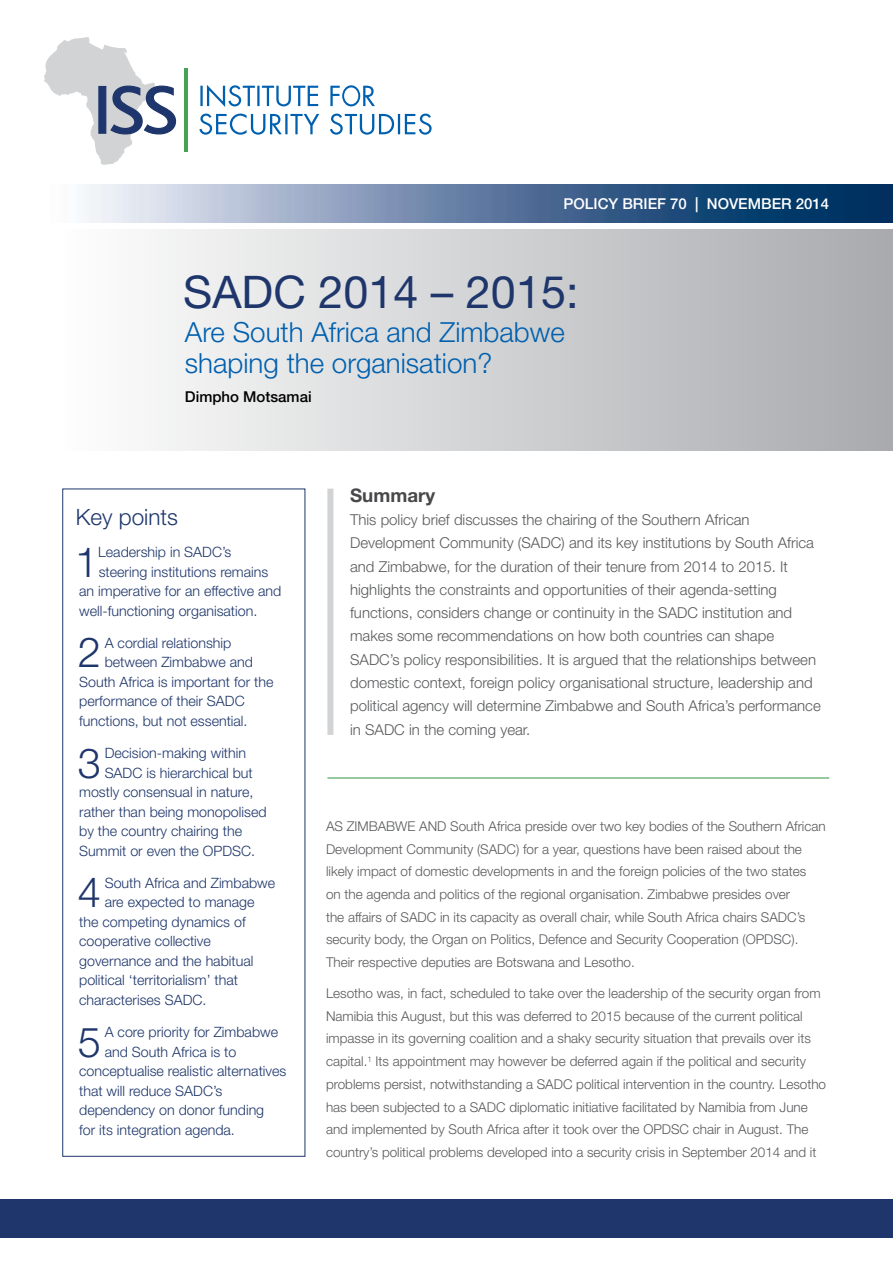
<style>
.page{position:relative;width:893px;height:1263px;background:#fff}
.page>*{position:absolute;margin:0;border:0;box-sizing:border-box;transform-origin:0 0}
.t1{font:45px "Helvetica Neue LT Std";color:#1e366b}
.t2{font:300 41.55px "Helvetica Neue LT Std";color:#1e366b}
.t3{font:300 27.75px/31.5px "Helvetica Neue LT Std";color:#0060af}
.t4{font:300 22.5px "Helvetica Neue LT Std";color:#1e366b}
.t5{font:700 18.75px "Helvetica Neue LT Std";color:#48484a}
.t6{font:300 15px/23.2px "Helvetica Neue LT Std";color:#58595b}
.t7{font:500 15px "Helvetica Neue LT Std";color:#fff}
.t8{font:500 15px "Helvetica Neue LT Std";color:#000}
.t9{font:300 14.25px "Helvetica Neue LT Std";color:#1e366b}
.t10{font:300 13.5px/22.6px "Helvetica Neue LT Std";color:#58595b}
</style>
<div class="page">
<img style="left:81px;top:185px;width:812px;height:38px">
<div style="left:64px;top:229px;width:829px;height:221px;background:linear-gradient(to right,#fefefe,#a8aaad)"></div>
<div style="left:0;top:1199px;width:893px;height:38px;background:#1e366b"></div>
<svg style="left:199px;top:114px;width:233px;height:21px"></svg>
<svg style="left:200px;top:85px;width:175px;height:22px"></svg>
<hr style="left:185px;top:68px;width:3px;height:84px;background:#48a255">
<svg style="left:44px;top:37px;width:133px;height:128px"></svg>
<hr style="left:327px;top:777px;width:502px;height:1px;background:#48a255">
<div style="left:327px;top:489px;width:6px;height:246px;background:#d1d3d4"></div>
<div style="left:62px;top:489px;width:243px;height:668px;border:1px solid #1e366b"></div>
<p class="t7" style="left:563px;top:195px;width:267px">POLICY BRIEF 70 | NOVEMBER 2014</p>
<h1 class="t1" style="left:183px;top:265px;width:397px">SADC 2014 – 2015:</h1>
<h3 class="t3" style="left:185px;top:315px;width:381px">Are South Africa and Zimbabwe shaping the organisation?</h3>
<p class="t8" style="left:185px;top:387px;width:128px">Dimpho Motsamai</p>
<h3 class="t4" style="left:76px;top:503px;width:104px">Key points</h3>
<h2 class="t2" style="left:75px;top:536px;width:25px">1</h2>
<p class="t9" style="left:98px;top:543px;width:135px">Leadership in SADC’s</p>
<p class="t9" style="left:99px;top:563px;width:171px">steering institutions remains</p>
<p class="t9" style="left:79px;top:582px;width:204px">an imperative for an effective and</p>
<p class="t9" style="left:79px;top:602px;width:180px">well-functioning organisation.</p>
<h2 class="t2" style="left:78px;top:627px;width:25px">2</h2>
<p class="t9" style="left:105px;top:634px;width:128px">A cordial relationship</p>
<p class="t9" style="left:105px;top:654px;width:150px">between Zimbabwe and</p>
<p class="t9" style="left:79px;top:673px;width:196px">South Africa is important for the</p>
<p class="t9" style="left:79px;top:693px;width:167px">performance of their SADC</p>
<p class="t9" style="left:79px;top:712px;width:170px">functions, but not essential.</p>
<h2 class="t2" style="left:78px;top:737px;width:25px">3</h2>
<p class="t9" style="left:101px;top:744px;width:147px">Decision-making within</p>
<p class="t9" style="left:105px;top:764px;width:150px">SADC is hierarchical but</p>
<p class="t9" style="left:79px;top:783px;width:176px">mostly consensual in nature,</p>
<p class="t9" style="left:79px;top:803px;width:189px">rather than being monopolised</p>
<p class="t9" style="left:79px;top:822px;width:164px">by the country chairing the</p>
<p class="t9" style="left:79px;top:842px;width:178px">Summit or even the OPDSC.</p>
<h2 class="t2" style="left:78px;top:867px;width:25px">4</h2>
<p class="t9" style="left:105px;top:874px;width:172px">South Africa and Zimbabwe</p>
<p class="t9" style="left:105px;top:894px;width:151px">are expected to manage</p>
<p class="t9" style="left:79px;top:913px;width:168px">the competing dynamics of</p>
<p class="t9" style="left:79px;top:933px;width:133px">cooperative collective</p>
<p class="t9" style="left:79px;top:952px;width:176px">governance and the habitual</p>
<p class="t9" style="left:79px;top:972px;width:160px">political ‘territorialism’ that</p>
<p class="t9" style="left:79px;top:991px;width:129px">characterises SADC.</p>
<h2 class="t2" style="left:78px;top:1016px;width:25px">5</h2>
<p class="t9" style="left:105px;top:1023px;width:175px">A core priority for Zimbabwe</p>
<p class="t9" style="left:105px;top:1043px;width:133px">and South Africa is to</p>
<p class="t9" style="left:79px;top:1062px;width:209px">conceptualise realistic alternatives</p>
<p class="t9" style="left:79px;top:1082px;width:145px">that will reduce SADC’s</p>
<p class="t9" style="left:79px;top:1101px;width:187px">dependency on donor funding</p>
<p class="t9" style="left:79px;top:1121px;width:157px">for its integration agenda.</p>
<h3 class="t5" style="left:350px;top:484px;width:87px">Summary</h3>
<p class="t6" style="left:350px;top:508px;width:472px">This policy brief discusses the chairing of the Southern African Development Community (SADC) and its key institutions by South Africa and Zimbabwe, for the duration of their tenure from 2014 to 2015. It highlights the constraints and opportunities of their agenda-setting functions, considers change or continuity in the SADC institution and makes some recommendations on how both countries can shape SADC’s policy responsibilities. It is argued that the relationships between domestic context, foreign policy organisational structure, leadership and political agency will determine Zimbabwe and South Africa’s performance in SADC in the coming year.</p>
<p class="t10" style="left:326px;top:814px;width:501px">As Zimbabwe and South Africa preside over two key bodies of the Southern African Development Community (SADC) for a year, questions have been raised about the likely impact of domestic developments in and the foreign policies of the two states<br>on the agenda and politics of the regional organisation. Zimbabwe presides over<br>the affairs of SADC in its capacity as overall chair, while South Africa chairs SADC’s security body, the Organ on Politics, Defence and Security Cooperation (OPDSC).<br>Their respective deputies are Botswana and Lesotho.</p>
<p class="t10" style="left:326px;top:982px;width:502px">Lesotho was, in fact, scheduled to take over the leadership of the security organ from Namibia this August, but this was deferred to 2015 because of the current political impasse in its governing coalition and a shaky security situation that prevails over its capital.<sup>1</sup> Its appointment may however be deferred again if the political and security problems persist, notwithstanding a SADC political intervention in the country. Lesotho has been subjected to a SADC diplomatic initiative facilitated by Namibia from June and implemented by South Africa after it took over the OPDSC chair in August. The country’s political problems developed into a security crisis in September 2014 and it</p>
</div>
